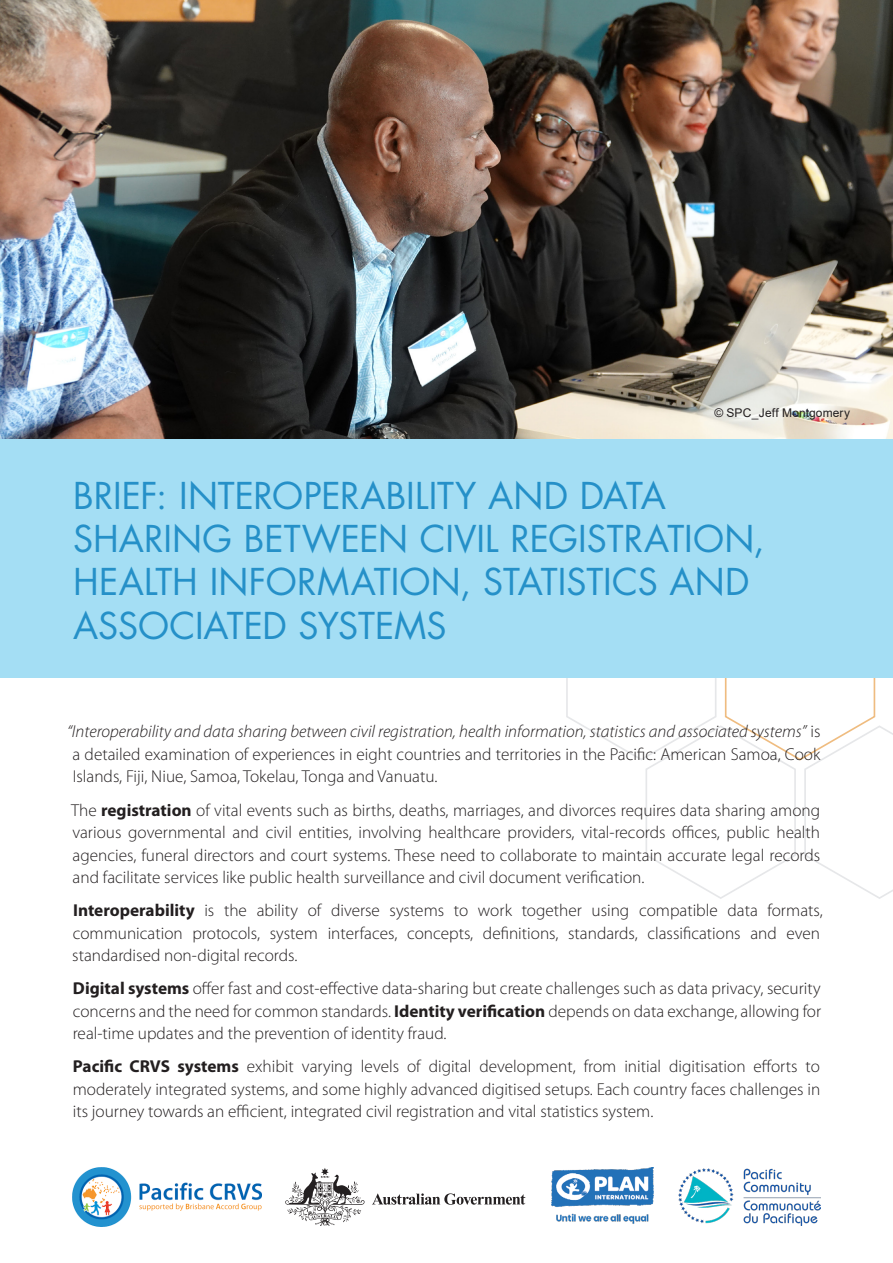
<style>
.page{position:relative;width:893px;height:1263px;background:#fff}
.page>*{position:absolute;margin:0;border:0;box-sizing:border-box;transform-origin:0 0}
.t1{font:36px/43.2px "Futura Std";color:#2590c8}
.Body_text{font:300 17.25px/22.5px "Myriad Pro";color:#231f20;text-align:justify}
.Picture_credit_text{font:12px "Arial";letter-spacing:.01em;color:#231f20}
.s1{font-style:italic}
.s2{font-weight:700}
</style>
<div class="page">
<svg style="left:566px;top:678px;width:327px;height:221px"></svg>
<img style="left:0;top:0;width:893px;height:440px">
<div style="left:0;top:440px;width:893px;height:238px;background:#a4def4"></div>
<img style="left:72px;top:1168px;width:189px;height:58px">
<svg style="left:372px;top:1193px;width:153px;height:12px"></svg>
<svg style="left:285px;top:1168px;width:80px;height:58px"></svg>
<img style="left:679px;top:1168px;width:142px;height:58px">
<img style="left:552px;top:1168px;width:102px;height:56px">
<p class="Picture_credit_text" style="left:714px;top:405px;width:137px">© SPC_Jeff Montgomery</p>
<p class="t1" style="left:73px;top:474px;width:693px">BRIEF: INTEROPERABILITY AND DATA<br>SHARING BETWEEN CIVIL REGISTRATION,</p>
<p class="t1" style="left:73px;top:561px;width:678px">HEALTH INFORMATION, STATISTICS AND</p>
<p class="t1" style="left:73px;top:604px;width:375px">ASSOCIATED SYSTEMS</p>
<p class="Body_text" style="left:73px;top:720px;width:749px;text-indent:-5px"><span class="s1">“Interoperability and data sharing between civil registration, health information, statistics and associated systems”</span> is a detailed examination of experiences in eight countries and territories in the Pacific: American Samoa, Cook Islands, Fiji, Niue, Samoa, Tokelau, Tonga and Vanuatu.</p>
<p class="Body_text" style="left:71px;top:798px;width:751px">The <span class="s2">registration</span> of vital events such as births, deaths, marriages, and divorces requires data sharing among various governmental and civil entities, involving healthcare providers, vital-records offices, public health agencies, funeral directors and court systems. These need to collaborate to maintain accurate legal records and facilitate services like public health surveillance and civil document verification.</p>
<p class="Body_text" style="left:72px;top:899px;width:752px;text-align:left"><span class="s2">Interoperability</span> is the ability of diverse systems to work together using compatible data formats, communication protocols, system interfaces, concepts, definitions, standards, classifications and even standardised non-digital records.</p>
<p class="Body_text" style="left:73px;top:977px;width:750px"><span class="s2">Digital systems</span> offer fast and cost-effective data-sharing but create challenges such as data privacy, security concerns and the need for common standards. <span class="s2">Identity verification</span> depends on data exchange, allowing for real-time updates and the prevention of identity fraud.</p>
<p class="Body_text" style="left:73px;top:1055px;width:749px"><span class="s2">Pacific CRVS systems</span> exhibit varying levels of digital development, from initial digitisation efforts to moderately integrated systems, and some highly advanced digitised setups. Each country faces challenges in its journey towards an efficient, integrated civil registration and vital statistics system.</p>
</div>
